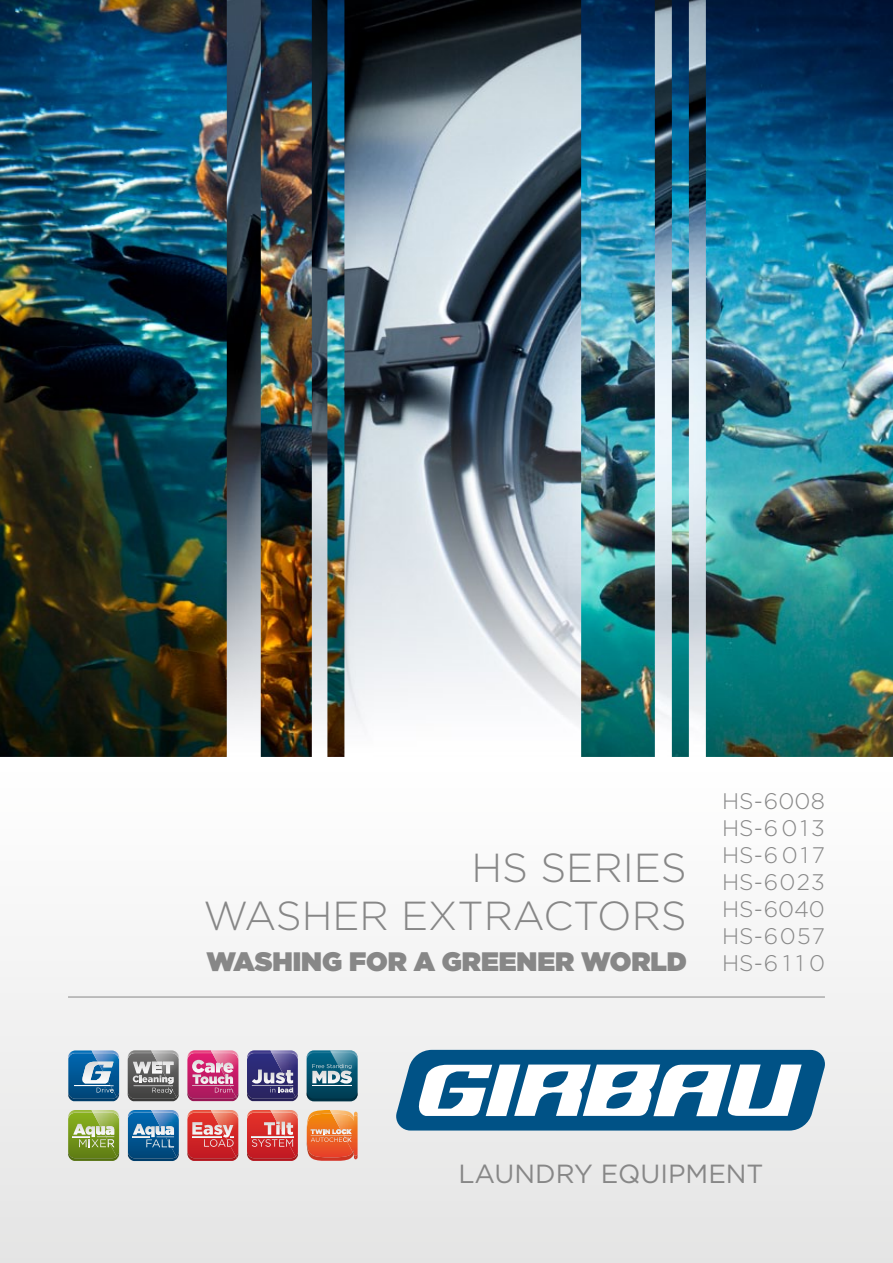
<style>
.page{position:relative;width:893px;height:1263px;background:#fff}
.page>*{position:absolute;margin:0;border:0;box-sizing:border-box;transform-origin:0 0}
.t1{font:300 40.5px/48.6px "Gotham HTF";color:#878787;text-align:right}
.t2{font:900 26.7px "Gotham HTF";color:#878787}
.t3{font:26.25px "Gotham HTF";color:#878787}
.t4{font:300 22.5px/27px "Gotham HTF";letter-spacing:.04em;color:#878787;text-align:justify}
</style>
<div class="page">
<div style="left:0;top:757px;width:893px;height:506px;background:linear-gradient(to right,#f2f2f2,#f2f2f2)"></div>
<hr style="left:68px;top:997px;width:757px;height:1px;background:#878787">
<svg style="left:396px;top:1050px;width:429px;height:80px"></svg>
<svg style="left:307px;top:1110px;width:51px;height:51px;background:#ea7f46"></svg>
<svg style="left:68px;top:1050px;width:51px;height:51px;background:#3777a7"></svg>
<img style="left:98px;top:1062px;width:16px;height:19px">
<svg style="left:128px;top:1110px;width:51px;height:51px;background:#3576a6"></svg>
<svg style="left:68px;top:1110px;width:52px;height:51px;background:#92ab50"></svg>
<svg style="left:187px;top:1110px;width:51px;height:51px;background:#d75654"></svg>
<svg style="left:247px;top:1110px;width:51px;height:51px;background:#d6514f"></svg>
<svg style="left:187px;top:1050px;width:51px;height:51px;background:#ce5c8e"></svg>
<svg style="left:128px;top:1050px;width:51px;height:51px;background:#818181"></svg>
<svg style="left:247px;top:1050px;width:51px;height:51px;background:#56538b"></svg>
<svg style="left:307px;top:1050px;width:51px;height:51px;background:#3b768b"></svg>
<img style="left:0;top:0;width:893px;height:757px">
<h1 class="t1" style="left:203px;top:842px;width:485px">HS SERIES<br>WASHER EXTRACTORS</h1>
<p class="t2" style="left:206px;top:946px;width:482px">WASHING FOR A GREENER WORLD</p>
<p class="t4" style="left:722px;top:787px;width:104px">HS-6008<br>HS-6013<br>HS-6017<br>HS-6023<br>HS-6040<br>HS-6057<br>HS-6110</p>
<p class="t3" style="left:458px;top:1159px;width:307px">LAUNDRY EQUIPMENT</p>
</div>
